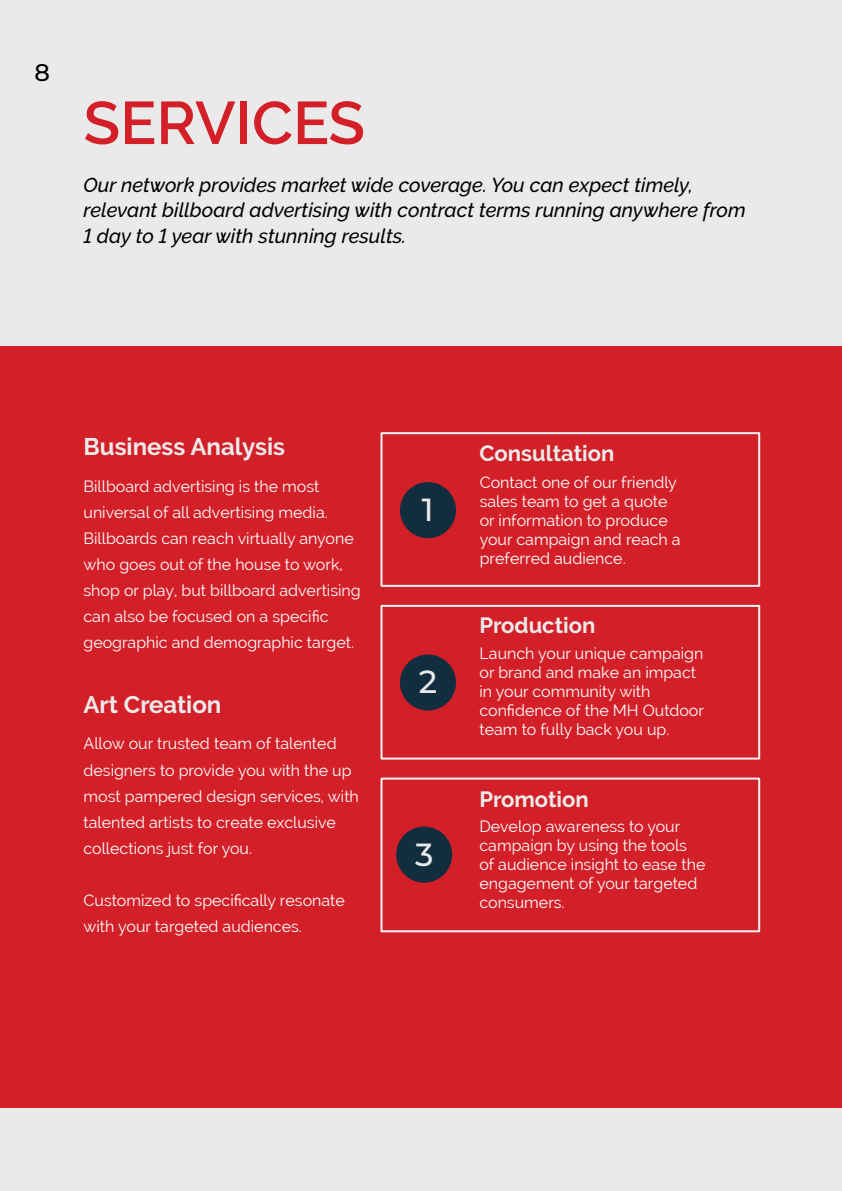
<style>
.page{position:relative;width:842px;height:1191px;background:#eaeaea}
.page>*{position:absolute;margin:0;border:0;box-sizing:border-box;transform-origin:0 0}
.t1{font:600 60px "Raleway";color:#d32028}
.t2{font:500 32px "Montserrat";color:#eaeaea}
.t3{font:700 24px "Raleway";color:#eaeaea}
.t4{font:500 24px "Montserrat";color:#000}
.t5{font:700 22px "Raleway";color:#eaeaea}
.t6{font:italic 500 20px/25.6px "Raleway";color:#000}
.t7{font:16px/19.2px "Raleway";color:#fff}
</style>
<div class="page">
<div style="left:0;top:346px;width:842px;height:762px;background:#d32028"></div>
<div style="left:380px;top:432px;width:380px;height:155px;border:2px solid #f1f1f2"></div>
<div style="left:380px;top:605px;width:380px;height:154px;border:2px solid #f1f1f2"></div>
<div style="left:380px;top:777px;width:380px;height:155px;border:2px solid #f1f1f2"></div>
<div style="left:400px;top:482px;width:56px;height:56px;background:#122d3e;border-radius:50%"></div>
<div style="left:400px;top:654px;width:56px;height:56px;background:#122d3e;border-radius:50%"></div>
<div style="left:396px;top:826px;width:56px;height:56px;background:#122d3e;border-radius:50%"></div>
<h3 class="t4" style="left:35px;top:56px;width:17px">8</h3>
<h1 class="t1" style="left:84px;top:88px;width:283px">SERVICES</h1>
<p class="t6" style="left:84px;top:172px;width:664px">Our network provides market wide coverage. You can expect timely, relevant billboard advertising with contract terms running anywhere from<br>1 day to 1 year with stunning results.</p>
<h3 class="t3" style="left:84px;top:432px;width:203px">Business Analysis</h3>
<p class="t7" style="left:84px;top:473px;width:279px;line-height:26px">Billboard advertising is the most universal of all advertising media.<br>Billboards can reach virtually anyone who goes out of the house to work, shop or play, but billboard advertising can also be focused on a specific geographic and demographic target.</p>
<h3 class="t3" style="left:84px;top:691px;width:139px">Art Creation</h3>
<p class="t7" style="left:84px;top:731px;width:277px;line-height:26px">Allow our trusted team of talented designers to provide you with the up most pampered design services, with talented artists to create exclusive collections just for you.</p>
<p class="t7" style="left:84px;top:887px;width:263px;line-height:26px">Customized to specifically resonate with your targeted audiences.</p>
<h2 class="t2" style="left:422px;top:487px;width:13px">1</h2>
<h2 class="t2" style="left:419px;top:659px;width:20px">2</h2>
<h2 class="t2" style="left:415px;top:832px;width:20px">3</h2>
<h3 class="t5" style="left:479px;top:441px;width:136px">Consultation</h3>
<p class="t7" style="left:480px;top:472px;width:203px">Contact one of our friendly sales team to get a quote or information to produce your campaign and reach a preferred audience.</p>
<h3 class="t5" style="left:479px;top:613px;width:117px">Production</h3>
<p class="t7" style="left:479px;top:643px;width:226px">Launch your unique campaign or brand and make an impact in your community with confidence of the MH Outdoor team to fully back you up.</p>
<h3 class="t5" style="left:479px;top:786px;width:111px">Promotion</h3>
<p class="t7" style="left:479px;top:816px;width:227px">Develop awareness to your campaign by using the tools of audience insight to ease the engagement of your targeted consumers.</p>
</div>
